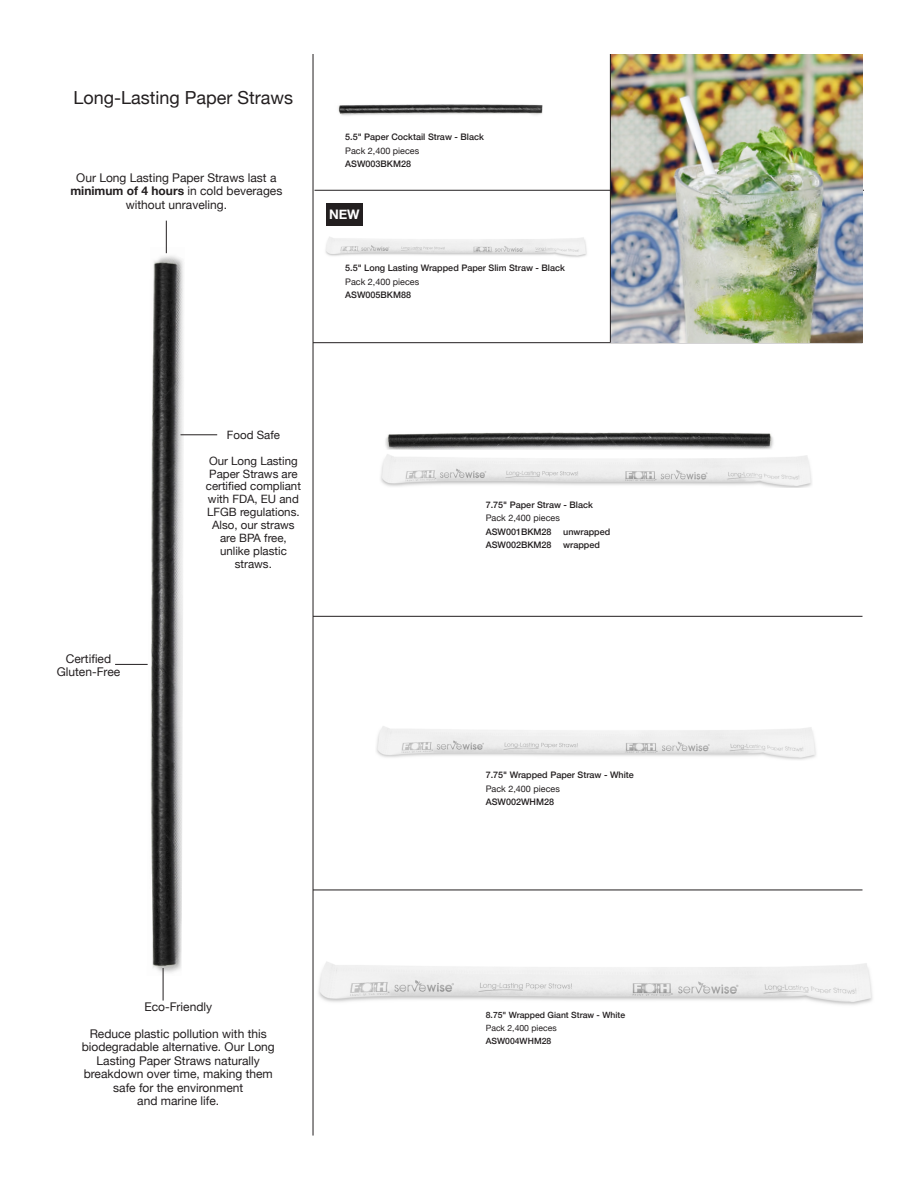
<style>
.page{position:relative;width:918px;height:1188px;background:#fff}
.page>*{position:absolute;margin:0;border:0;box-sizing:border-box;transform-origin:0 0}
.t1{font:18px "Helvetica Neue";color:#231f20}
.item_descriptions{font:700 13.2px "Helvetica Neue";color:#fff}
.new_items_sheet_bull{font:12px/13.5px "Helvetica Neue";color:#231f20;text-align:center}
.new_items_sheet_bull-2{font:11.55px/12.9px "Helvetica Neue";color:#231f20;text-align:center}
.item_descriptions-2{font:500 9px/13.5px "Helvetica Neue";color:#231f20}
.item_descriptions-3{font:9px "Helvetica Neue";color:#231f20}
.item_descriptions-4{font:500 8.55px "Helvetica Neue";color:#231f20}
.item_descriptions-5{font:8.55px "Helvetica Neue";color:#231f20}
.s1{font-weight:700}
.s2{font-weight:400}
</style>
<div class="page">
<hr style="left:313px;top:342px;width:549px;height:1px;background:#231f20">
<hr style="left:315px;top:190px;width:549px;height:1px;background:#231f20">
<hr style="left:313px;top:616px;width:549px;height:1px;background:#231f20">
<hr style="left:313px;top:890px;width:549px;height:1px;background:#231f20">
<hr style="left:313px;top:54px;width:1px;height:1082px;background:#231f20">
<img style="left:147px;top:247px;width:38px;height:729px">
<img style="left:380px;top:454px;width:432px;height:34px">
<img style="left:385px;top:432px;width:389px;height:18px">
<img style="left:376px;top:726px;width:440px;height:34px">
<img style="left:318px;top:962px;width:555px;height:43px">
<img style="left:611px;top:54px;width:251px;height:288px">
<hr style="left:181px;top:435px;width:36px;height:1px;background:#231f20">
<hr style="left:166px;top:221px;width:1px;height:32px;background:#231f20">
<hr style="left:115px;top:664px;width:33px;height:1px;background:#231f20">
<img style="left:338px;top:104px;width:205px;height:12px">
<img style="left:325px;top:237px;width:262px;height:21px">
<hr style="left:163px;top:968px;width:1px;height:33px;background:#231f20">
<hr style="left:610px;top:54px;width:1px;height:289px;background:#231f20">
<div style="left:326px;top:203px;width:37px;height:23px;background:#231f20"></div>
<p class="t1" style="left:74px;top:84px;width:221px">Long-Lasting Paper Straws</p>
<p class="new_items_sheet_bull" style="left:70px;top:172px;width:213px">Our Long Lasting Paper Straws last a <span class="s1">minimum of 4 hours</span> in cold beverages without unraveling.</p>
<p class="item_descriptions-2" style="left:345px;top:130px;width:140px">5.5" Paper Cocktail Straw - Black</p>
<p class="item_descriptions-3" style="left:345px;top:144px;width:76px">Pack 2,400 pieces</p>
<p class="item_descriptions-2" style="left:345px;top:157px;width:67px">ASW003BKM28</p>
<p class="item_descriptions" style="left:329px;top:204px;width:32px">NEW</p>
<p class="item_descriptions-2" style="left:345px;top:260px;width:221px">5.5" Long Lasting Wrapped Paper Slim Straw - Black</p>
<p class="item_descriptions-3" style="left:345px;top:275px;width:76px">Pack 2,400 pieces</p>
<p class="item_descriptions-2" style="left:345px;top:287px;width:67px">ASW005BKM88</p>
<p class="new_items_sheet_bull" style="left:57px;top:652px;width:65px">Certified<br>Gluten-Free</p>
<p class="new_items_sheet_bull-2" style="left:227px;top:429px;width:54px">Food Safe</p>
<p class="new_items_sheet_bull-2" style="left:206px;top:455px;width:97px">Our Long Lasting<br>Paper Straws are certified compliant with FDA, EU and<br>LFGB regulations.<br>Also, our straws are BPA free, unlike plastic straws.</p>
<p class="item_descriptions-2" style="left:486px;top:497px;width:109px">7.75" Paper Straw - Black</p>
<p class="item_descriptions-3" style="left:486px;top:512px;width:76px">Pack 2,400 pieces</p>
<p class="item_descriptions-2" style="left:486px;top:524px;width:67px">ASW001BKM28</p>
<p class="item_descriptions-2" style="left:563px;top:524px;width:49px">unwrapped</p>
<p class="item_descriptions-2" style="left:486px;top:538px;width:67px">ASW002BKM28</p>
<p class="item_descriptions-2" style="left:563px;top:538px;width:38px">wrapped</p>
<p class="item_descriptions-2" style="left:486px;top:768px;width:150px">7.75" Wrapped Paper Straw - White<br><span class="s2">Pack 2,400 pieces</span></p>
<p class="item_descriptions-2" style="left:486px;top:795px;width:70px">ASW002WHM28</p>
<p class="new_items_sheet_bull" style="left:144px;top:1001px;width:69px">Eco-Friendly</p>
<p class="new_items_sheet_bull" style="left:82px;top:1028px;width:195px">Reduce plastic pollution with this biodegradable alternative. Our Long<br>Lasting Paper Straws naturally breakdown over time, making them safe for the environment<br>and marine life.</p>
<p class="item_descriptions-4" style="left:486px;top:1008px;width:141px">8.75" Wrapped Giant Straw - White</p>
<p class="item_descriptions-5" style="left:486px;top:1022px;width:72px">Pack 2,400 pieces</p>
<p class="item_descriptions-4" style="left:486px;top:1034px;width:67px">ASW004WHM28</p>
</div>
